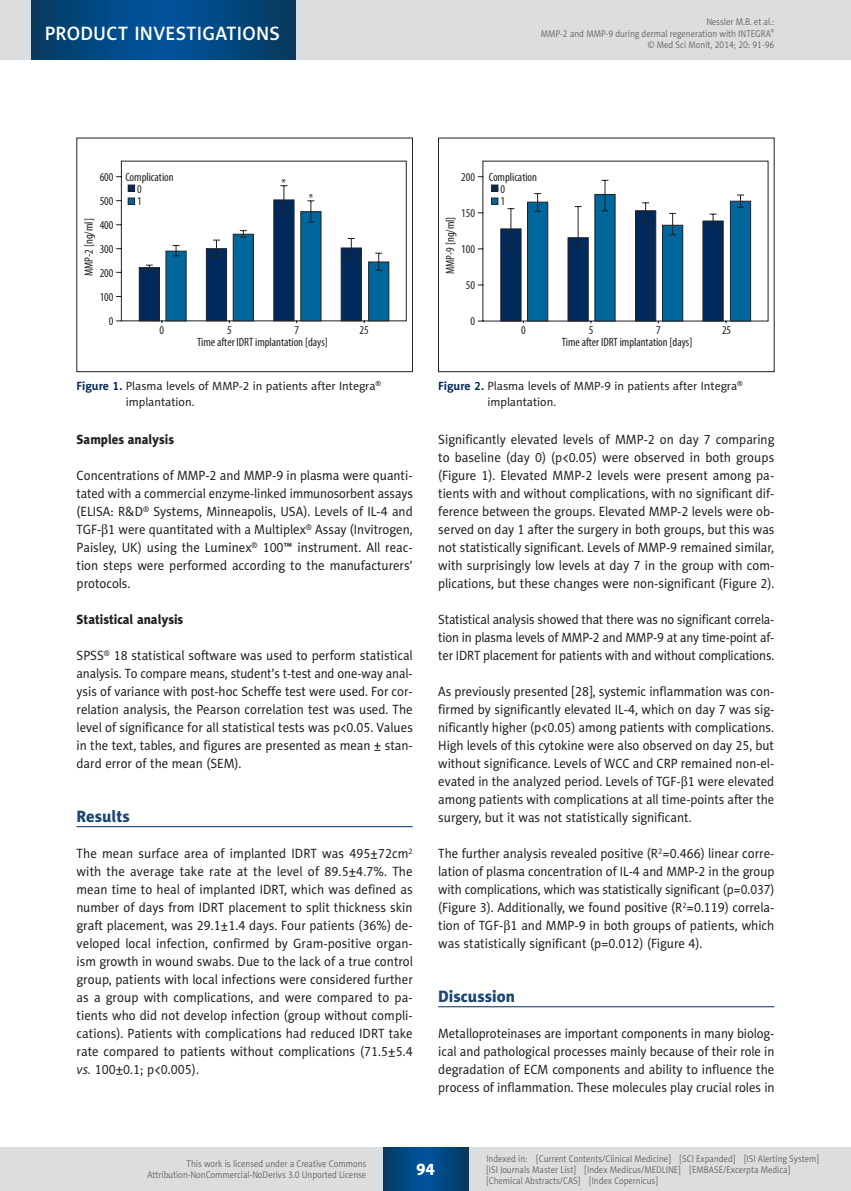
<style>
.page{position:relative;width:851px;height:1191px;background:#fff}
.page>*{position:absolute;margin:0;border:0;box-sizing:border-box;transform-origin:0 0}
.t1{font:19.5px "Naomi Sans EFN Medium";letter-spacing:.015em;color:#fff}
.MSM_Headline_1{font:16.5px "Naomi Sans EFN Heavy";color:#1a4574}
.t2{font:16.5px "Naomi Sans EFN Heavy";color:#fff}
.MSM_Body{font:13.5px/18px "Naomi Sans EFN";color:#231f20;text-align:justify;scale:.95 1}
.MSM_Body-2{font:13.5px/18px "Naomi Sans EFN";color:#231f20;text-align:justify;scale:.94 1}
.MSM_Body-3{font:13.5px/18px "Naomi Sans EFN";color:#231f20;text-align:justify;scale:.93 1}
.MSM_Headline_2{font:13.5px "Naomi Sans EFN Heavy";color:#231f20;scale:.95 1}
.t3{font:condensed 12px/24px "Myriad Pro";color:#231f20}
.MSM_Rycina_tytul{font:12px/15.8px "Naomi Sans EFN";color:#231f20}
.t4{font:9.75px/11.2px "Naomi Sans EFN Light";color:#57585a;text-align:right;scale:.9 1}
.s1{font-weight:700;color:#00295c}
.s2{font-family:"Standard Sym L"}
.s3{font-style:italic}
</style>
<div class="page">
<hr style="left:77px;top:826px;width:335px;height:1px;background:#00295c">
<hr style="left:438px;top:1006px;width:336px;height:1px;background:#00295c">
<svg style="left:116px;top:161px;width:290px;height:163px"></svg>
<div style="left:139px;top:267px;width:21px;height:54px;background:#00295c;border:1px solid #231f20"></div>
<div style="left:165px;top:251px;width:21px;height:70px;background:#00679d"></div>
<div style="left:206px;top:248px;width:21px;height:73px;background:#00295c;border:1px solid #231f20"></div>
<div style="left:233px;top:234px;width:21px;height:87px;background:#00679d;border:1px solid #231f20"></div>
<div style="left:273px;top:199px;width:21px;height:122px;background:#00295c;border:1px solid #231f20"></div>
<div style="left:300px;top:211px;width:21px;height:110px;background:#00679d"></div>
<div style="left:341px;top:248px;width:21px;height:73px;background:#00295c;border:1px solid #231f20"></div>
<div style="left:368px;top:262px;width:21px;height:59px;background:#00679d;border:1px solid #231f20"></div>
<svg style="left:127px;top:184px;width:256px;height:87px"></svg>
<svg style="left:477px;top:161px;width:291px;height:163px"></svg>
<div style="left:500px;top:228px;width:21px;height:93px;background:#00295c;border:1px solid #231f20"></div>
<div style="left:527px;top:202px;width:21px;height:119px;background:#00679d;border:1px solid #231f20"></div>
<div style="left:567px;top:237px;width:21px;height:84px;background:#00295c;border:1px solid #231f20"></div>
<div style="left:594px;top:194px;width:21px;height:127px;background:#00679d"></div>
<div style="left:635px;top:210px;width:21px;height:111px;background:#00295c;border:1px solid #231f20"></div>
<div style="left:662px;top:225px;width:21px;height:96px;background:#00679d;border:1px solid #231f20"></div>
<div style="left:702px;top:221px;width:21px;height:100px;background:#00295c;border:1px solid #231f20"></div>
<div style="left:730px;top:201px;width:20px;height:120px;background:#00679d;border:1px solid #231f20"></div>
<svg style="left:490px;top:180px;width:254px;height:69px"></svg>
<div style="left:438px;top:138px;width:336px;height:234px;border:1px solid #231f20"></div>
<div style="left:0;top:1148px;width:850px;height:43px;background:#dcdddf"></div>
<svg style="left:383px;top:1148px;width:85px;height:42px;background:#02477e"></svg>
<div style="left:0;top:0;width:850px;height:60px;background:#dcdddf"></div>
<hr style="left:850px;top:0;width:1px;height:60px;background:#dcdddf">
<svg style="left:32px;top:0;width:264px;height:60px;background:#02477e"></svg>
<h1 class="t1" style="left:45px;top:22px;width:237px">PRODUCT INVESTIGATIONS</h1>
<p class="t4" style="left:540px;top:16px;width:261px">Nessler M.B. et al.:<br>MMP-2 and MMP-9 during dermal regeneration with INTEGRA<sup>® </sup>© Med Sci Monit, 2014; 20: 91-96</p>
<p class="t3" style="left:100px;top:165px;width:15px;text-align:right">600<br>500<br>400<br>300<br>200<br>100<br>0</p>
<p class="t3" style="left:77px;top:276px;width:59px;rotate:-90deg">MMP-2 [ng/ml]</p>
<p class="t3" style="left:137px;top:170px;width:38px;line-height:12.1px;text-indent:-12px">Complication<br>0<br>1</p>
<p class="t3" style="left:281px;top:170px;width:6px">*</p>
<p class="t3" style="left:309px;top:186px;width:6px">*</p>
<p class="t3" style="left:294px;top:317px;width:6px">7</p>
<p class="t3" style="left:359px;top:317px;width:11px">25</p>
<p class="t3" style="left:159px;top:317px;width:6px">0</p>
<p class="t3" style="left:197px;top:323px;width:132px;line-height:12.3px;text-indent:30px">5<br>Time after IDRT implantation [days]</p>
<p class="t3" style="left:461px;top:165px;width:15px">200</p>
<p class="t3" style="left:461px;top:201px;width:15px">150</p>
<p class="t3" style="left:461px;top:237px;width:15px">100</p>
<p class="t3" style="left:466px;top:273px;width:11px">50</p>
<p class="t3" style="left:470px;top:309px;width:6px">0</p>
<p class="t3" style="left:438px;top:274px;width:59px;rotate:-90deg">MMP-9 [ng/ml]</p>
<p class="t3" style="left:500px;top:170px;width:38px;line-height:12.1px;text-indent:-12px">Complication<br>0<br>1</p>
<p class="t3" style="left:521px;top:317px;width:6px">0</p>
<p class="t3" style="left:561px;top:323px;width:132px;line-height:12.3px;text-indent:27px">5<br>Time after IDRT implantation [days]</p>
<p class="t3" style="left:656px;top:317px;width:6px">7</p>
<p class="t3" style="left:722px;top:317px;width:11px">25</p>
<p class="MSM_Rycina_tytul" style="left:126px;top:378px;width:257px;text-indent:-49px"><span class="s1">Figure 1.</span> Plasma levels of MMP-2 in patients after Integra<sup>® </sup>implantation.</p>
<p class="MSM_Rycina_tytul" style="left:487px;top:378px;width:257px;text-indent:-49px"><span class="s1">Figure 2.</span> Plasma levels of MMP-9 in patients after Integra<sup>® </sup>implantation.</p>
<p class="MSM_Headline_2" style="left:77px;top:431px;width:104px">Samples analysis</p>
<p class="MSM_Body" style="left:77px;top:466px;width:355px">Concentrations of MMP-2 and MMP-9 in plasma were quanti&shy;tated with a commercial enzyme-linked immunosorbent assays (ELISA: R&amp;D<sup>®</sup> Systems, Minneapolis, USA). Levels of IL-4 and TGF-<span class="s2">b</span>1 were quantitated with a Multiplex<sup>®</sup> Assay (Invitrogen, Paisley, UK) using the Luminex<sup>®</sup> 100™ instrument. All reac&shy;tion steps were performed according to the manufacturers’ protocols.</p>
<p class="MSM_Headline_2" style="left:77px;top:611px;width:114px">Statistical analysis</p>
<p class="MSM_Body" style="left:77px;top:646px;width:355px">SPSS<sup>®</sup> 18 statistical software was used to perform statistical analysis. To compare means, student’s t-test and one-way anal&shy;ysis of variance with post-hoc Scheffe test were used. For cor&shy;relation analysis, the Pearson correlation test was used. The level of significance for all statistical tests was p&lt;0.05. Values in the text, tables, and figures are presented as mean ± stan&shy;dard error of the mean (SEM).</p>
<p class="MSM_Headline_1" style="left:77px;top:806px;width:55px">Results</p>
<p class="MSM_Body" style="left:77px;top:844px;width:355px">The mean surface area of implanted IDRT was 495±72cm<sup>2 </sup>with the average take rate at the level of 89.5±4.7%. The mean time to heal of implanted IDRT, which was defined as number of days from IDRT placement to split thickness skin graft placement, was 29.1±1.4 days. Four patients (36%) de&shy;veloped local infection, confirmed by Gram-positive organ&shy;ism growth in wound swabs. Due to the lack of a true control group, patients with local infections were considered further as a group with complications, and were compared to pa&shy;tients who did not develop infection (group without compli&shy;cations). Patients with complications had reduced IDRT take rate compared to patients without complications (71.5±5.4 <span class="s3">vs.</span> 100±0.1; p&lt;0.005).</p>
<p class="MSM_Body" style="left:438px;top:430px;width:355px">Significantly elevated levels of MMP-2 on day 7 comparing to baseline (day 0) (p&lt;0.05) were observed in both groups (Figure 1). Elevated MMP-2 levels were present among pa&shy;tients with and without complications, with no significant dif&shy;ference between the groups. Elevated MMP-2 levels were ob&shy;served on day 1 after the surgery in both groups, but this was not statistically significant. Levels of MMP-9 remained similar, with surprisingly low levels at day 7 in the group with com&shy;plications, but these changes were non-significant (Figure 2).</p>
<p class="MSM_Body-3" style="left:438px;top:610px;width:363px">Statistical analysis showed that there was no significant correla&shy;tion in plasma levels of MMP-2 and MMP-9 at any time-point af&shy;ter IDRT placement for patients with and without complications.</p>
<p class="MSM_Body" style="left:438px;top:682px;width:355px">As previously presented [28], systemic inflammation was con&shy;firmed by significantly elevated IL-4, which on day 7 was sig&shy;nificantly higher (p&lt;0.05) among patients with complications.<br>High levels of this cytokine were also observed on day 25, but without significance. Levels of WCC and CRP remained non-el&shy;evated in the analyzed period. Levels of TGF-<span class="s2">b</span>1 were elevated among patients with complications at all time-points after the surgery, but it was not statistically significant.</p>
<p class="MSM_Body" style="left:438px;top:844px;width:355px">The further analysis revealed positive (R<sup>2</sup>=0.466) linear corre&shy;lation of plasma concentration of IL-4 and MMP-2 in the group with complications, which was statistically significant (p=0.037) (Figure 3). Additionally, we found positive (R<sup>2</sup>=0.119) correla&shy;tion of TGF-<span class="s2">b</span>1 and MMP-9 in both groups of patients, which was statistically significant (p=0.012) (Figure 4).</p>
<p class="MSM_Headline_1" style="left:438px;top:986px;width:78px">Discussion</p>
<p class="MSM_Body-2" style="left:438px;top:1024px;width:359px">Metalloproteinases are important components in many biolog&shy;ical and pathological processes mainly because of their role in degradation of ECM components and ability to influence the process of inflammation. These molecules play crucial roles in</p>
<p class="t4" style="left:147px;top:1158px;width:245px">This work is licensed under a Creative Commons<br>Attribution-NonCommercial-NoDerivs 3.0 Unported License</p>
<p class="t2" style="left:416px;top:1159px;width:21px">94</p>
<p class="t4" style="left:486px;top:1152px;width:371px;text-align:left">Indexed in: [Current Contents/Clinical Medicine] [SCI Expanded] [ISI Alerting System] [ISI Journals Master List] [Index Medicus/MEDLINE] [EMBASE/Excerpta Medica] [Chemical Abstracts/CAS] [Index Copernicus]</p>
</div>
